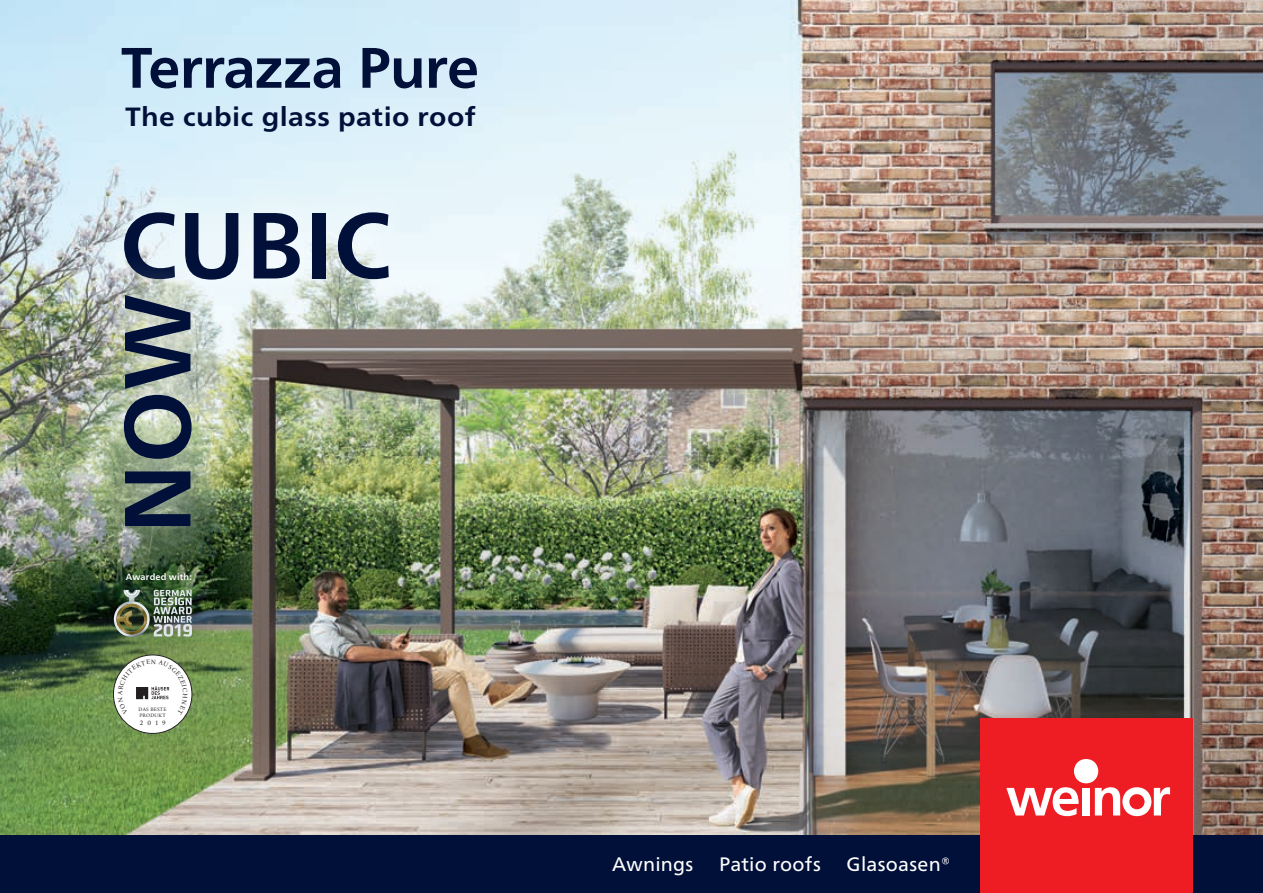
<style>
.page{position:relative;width:1263px;height:893px;background:#fff}
.page>*{position:absolute;margin:0;border:0;box-sizing:border-box;transform-origin:0 0}
.t1{font:700 93.75px "Frutiger Neue LTW1 G";color:#001039}
.t2{font:700 57px "Frutiger Neue LTW1 G";letter-spacing:-.01em;color:#001039}
.t3{font:700 26.4px "Frutiger Neue LTW1 G";letter-spacing:.015em;color:#001039;scale:1.06 1}
.t4{font:19.5px "Frutiger Neue LTW1 G";letter-spacing:.015em;color:#fff}
.t5{font:700 9px "Frutiger Neue LTW1 G";letter-spacing:.025em;color:#fff}
.t6{font:6.75px "Practice";color:#231f20}
.t7{font:5.25px/6.4px "Practice";letter-spacing:.04em;color:#231f20}
</style>
<div class="page">
<img style="left:0;top:0;width:1263px;height:836px">
<div style="left:90px;top:178px;width:331px;height:136px;background:#fff;opacity:.75"></div>
<img style="left:0;top:355px;width:237px;height:260px">
<div style="left:78px;top:252px;width:159px;height:321px;background:#fff;opacity:.9"></div>
<div style="left:85px;top:546px;width:143px;height:126px;background:#231f20;opacity:.48"></div>
<img style="left:114px;top:590px;width:36px;height:47px">
<img style="left:116px;top:604px;width:31px;height:31px">
<svg style="left:126px;top:590px;width:12px;height:6px"></svg>
<img style="left:119px;top:606px;width:25px;height:26px">
<svg style="left:153px;top:590px;width:39px;height:47px;background:#88968a"></svg>
<div style="left:113px;top:655px;width:79px;height:78px;background:#fff;border-radius:50%"></div>
<div style="left:113px;top:655px;width:79px;height:78px;border:1px solid #231f20;border-radius:50%"></div>
<div style="left:0;top:836px;width:1263px;height:57px;background:#001039"></div>
<div style="left:980px;top:719px;width:213px;height:174px;background:#ee1d23"></div>
<svg style="left:1006px;top:787px;width:72px;height:29px"></svg>
<div style="left:1082px;top:788px;width:8px;height:27px;background:#fff"></div>
<div style="left:1074px;top:759px;width:24px;height:24px;background:#fff;border-radius:50%"></div>
<svg style="left:1095px;top:787px;width:75px;height:29px"></svg>
<svg style="left:118px;top:659px;width:70px;height:55px"></svg>
<h2 class="t2" style="left:121px;top:34px;width:360px">Terrazza Pure</h2>
<h3 class="t3" style="left:125px;top:101px;width:332px">The cubic glass patio roof</h3>
<h1 class="t1" style="left:120px;top:190px;width:273px">CUBIC</h1>
<h1 class="t1" style="left:102px;top:534px;width:242px;rotate:-90deg">NOW</h1>
<p class="t5" style="left:126px;top:572px;width:68px">Awarded with:</p>
<p class="t7" style="left:139px;top:706px;width:29px">DAS BESTE<br>PRODUKT</p>
<p class="t6" style="left:140px;top:718px;width:27px">2019</p>
<p class="t4" style="left:612px;top:852px;width:83px">Awnings</p>
<p class="t4" style="left:719px;top:852px;width:103px">Patio roofs</p>
<p class="t4" style="left:847px;top:852px;width:105px">Glasoasen®</p>
</div>
